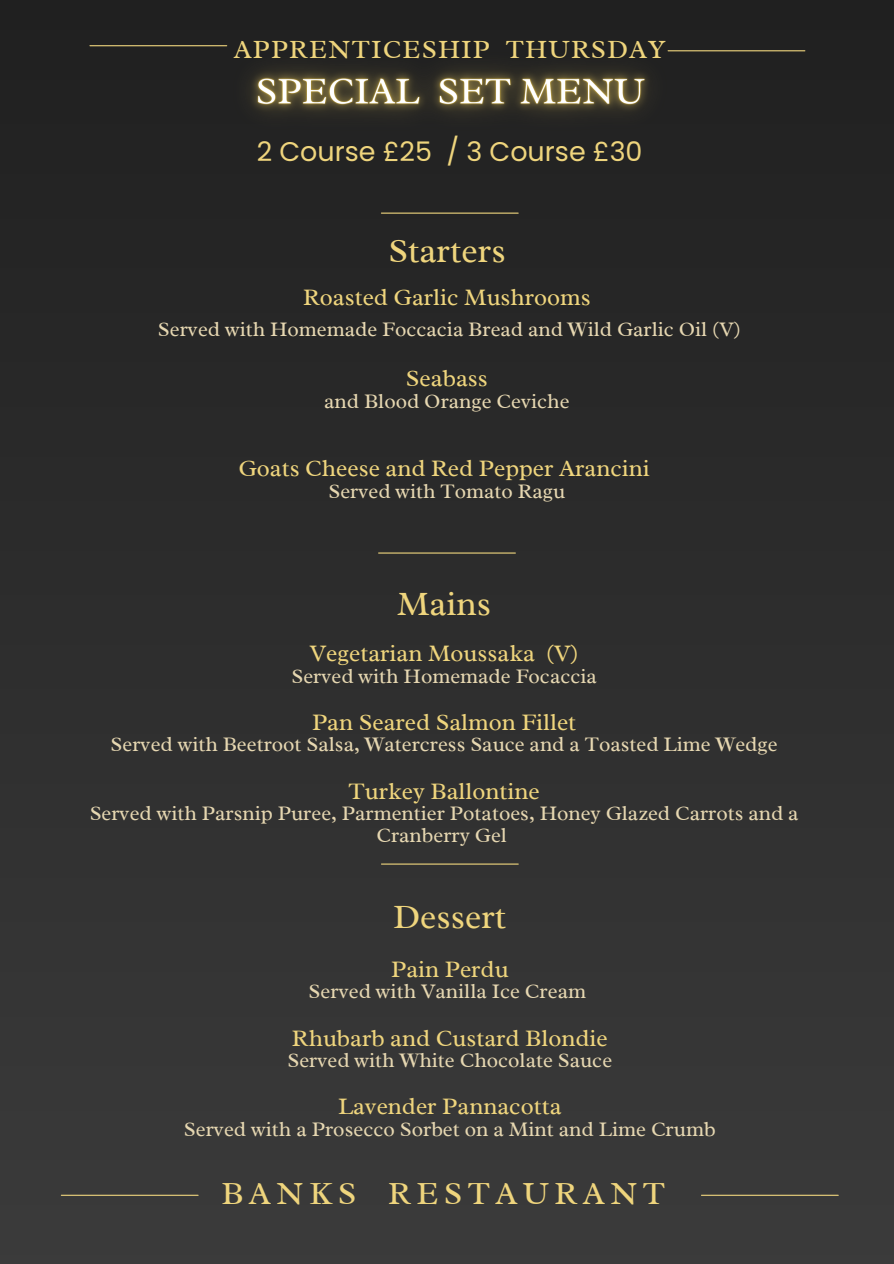
<style>
.page{position:relative;width:894px;height:1264px;background:#fff}
.page>*{position:absolute;margin:0;border:0;box-sizing:border-box;transform-origin:0 0}
.t1{font:34.5px "Radley";color:#efd57d}
.t2{font:32.7px "Radley";letter-spacing:.165em;color:#efd57d}
.t3{font:27px "Poppins";color:#efd57d}
.t4{font:26.7px "Radley";letter-spacing:.045em;color:#efd57d}
.t5{font:24px "Radley";color:#efd57d}
.t6{font:21px/21.5px "Radley";color:#e6d7b1;text-align:center}
</style>
<div class="page">
<div style="left:0;top:0;width:893px;height:1263px;background:#2e2e2e"></div>
<hr style="left:61px;top:1194px;width:137px;height:1px;background:#efd57d">
<hr style="left:701px;top:1194px;width:137px;height:1px;background:#efd57d">
<img style="left:203px;top:15px;width:493px;height:152px">
<hr style="left:90px;top:45px;width:137px;height:1px;background:#efd57d">
<hr style="left:668px;top:50px;width:136px;height:1px;background:#efd57d">
<hr style="left:381px;top:212px;width:137px;height:2px;background:#efd57d">
<hr style="left:381px;top:863px;width:137px;height:1px;background:#efd57d">
<hr style="left:378px;top:552px;width:137px;height:1px;background:#efd57d">
<p class="t4" style="left:234px;top:32px;width:433px">APPRENTICESHIP THURSDAY</p>
<p class="t3" style="left:257px;top:133px;width:387px">2 Course £25 / 3 Course £30</p>
<h6 class="t1" style="left:388px;top:228px;width:119px">Starters</h6>
<p class="t5" style="left:303px;top:282px;width:289px">Roasted Garlic Mushrooms</p>
<h2 class="t6" style="left:158px;top:318px;width:584px">Served with Homemade Foccacia Bread and Wild Garlic Oil (V)</h2>
<p class="t5" style="left:406px;top:363px;width:83px">Seabass</p>
<p class="t6" style="left:324px;top:390px;width:247px">and Blood Orange Ceviche</p>
<p class="t5" style="left:238px;top:453px;width:413px">Goats Cheese and Red Pepper Arancini</p>
<p class="t6" style="left:328px;top:480px;width:238px">Served with Tomato Ragu</p>
<h2 class="t1" style="left:397px;top:581px;width:95px">Mains</h2>
<p class="t5" style="left:310px;top:638px;width:270px">Vegetarian Moussaka (V)</p>
<h5 class="t6" style="left:291px;top:665px;width:307px">Served with Homemade Focaccia</h5>
<p class="t5" style="left:312px;top:707px;width:266px">Pan Seared Salmon Fillet</p>
<p class="t6" style="left:111px;top:733px;width:668px">Served with Beetroot Salsa, Watercress Sauce and a Toasted Lime Wedge</p>
<p class="t5" style="left:348px;top:775px;width:192px">Turkey Ballontine</p>
<p class="t6" style="left:90px;top:802px;width:710px">Served with Parsnip Puree, Parmentier Potatoes, Honey Glazed Carrots and a<br>Cranberry Gel</p>
<p class="t1" style="left:393px;top:894px;width:115px">Dessert</p>
<p class="t5" style="left:391px;top:953px;width:119px">Pain Perdu</p>
<p class="t6" style="left:308px;top:980px;width:279px">Served with Vanilla Ice Cream</p>
<p class="t5" style="left:292px;top:1022px;width:317px">Rhubarb and Custard Blondie</p>
<h2 class="t6" style="left:287px;top:1049px;width:326px">Served with White Chocolate Sauce</h2>
<p class="t5" style="left:338px;top:1091px;width:225px">Lavender Pannacotta</p>
<p class="t6" style="left:184px;top:1117px;width:533px">Served with a Prosecco Sorbet on a Mint and Lime Crumb</p>
<h4 class="t2" style="left:221px;top:1172px;width:445px">BANKS RESTAURANT</h4>
</div>
